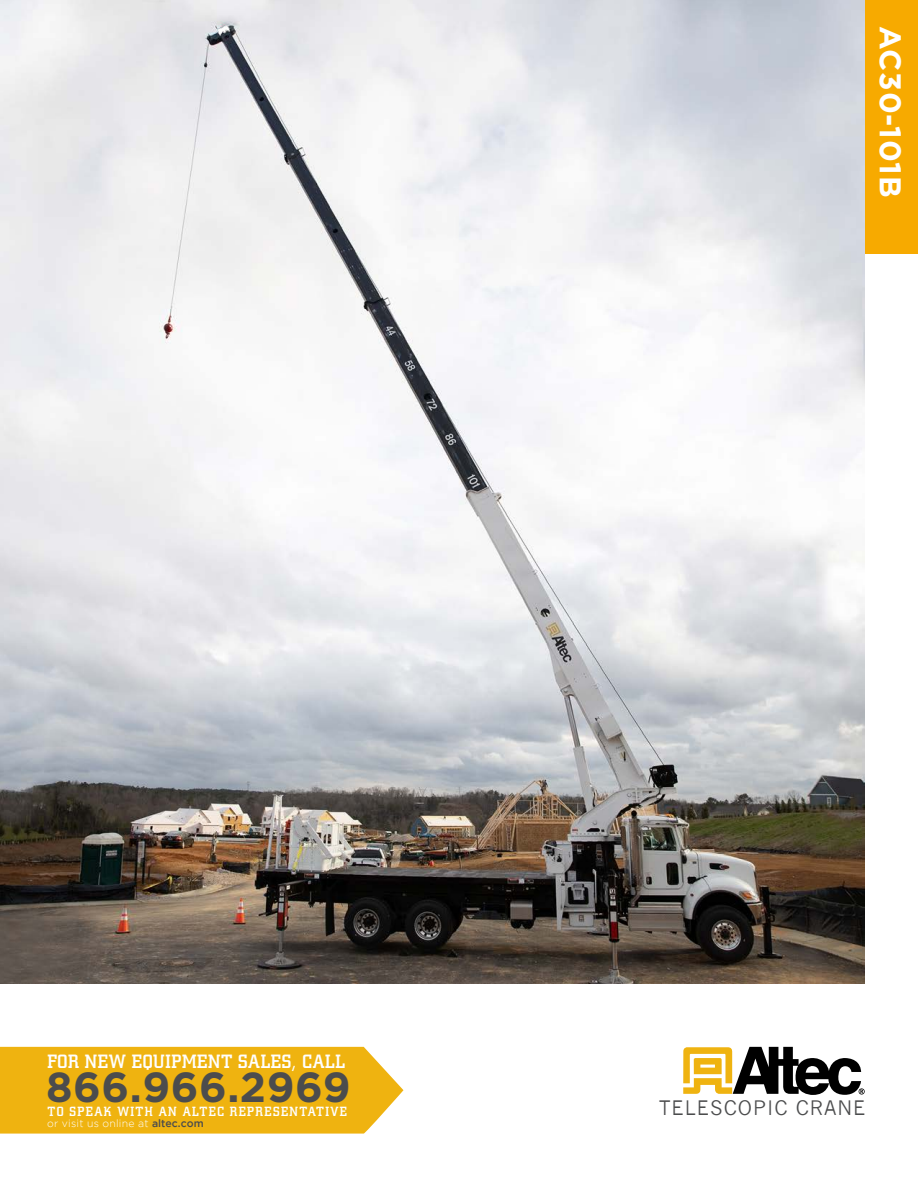
<style>
.page{position:relative;width:918px;height:1188px;background:#fff}
.page>*{position:absolute;margin:0;border:0;box-sizing:border-box;transform-origin:0 0}
.t1{font:700 42px "Gotham";letter-spacing:.015em;color:#4b4c4d}
.t2{font:700 30px "Gotham";letter-spacing:.025em;color:#fff}
.t3{font:500 19.5px "Square Slabserif 711 BT";letter-spacing:.03em;color:#fff}
.t4{font:19.5px "News Gothic";letter-spacing:.05em;color:#4b4c4d}
.t5{font:500 13.5px "Square Slabserif 711 BT";letter-spacing:.1em;color:#fff}
.t6{font:300 10.5px "Gotham";letter-spacing:.02em;color:#fff}
.s1{font-weight:500;color:#4b4c4d}
</style>
<div class="page">
<div style="left:834px;top:0;width:84px;height:254px;background:#f7aa00"></div>
<svg style="left:683px;top:1047px;width:182px;height:48px"></svg>
<div style="left:0;top:1047px;width:403px;height:87px;background:#efb310"></div>
<img style="left:0;top:0;width:865px;height:983px">
<p class="t2" style="left:910px;top:26px;width:173px;rotate:90deg">AC30-101B</p>
<p class="t3" style="left:47px;top:1050px;width:299px">FOR NEW EQUIPMENT SALES, CALL</p>
<p class="t1" style="left:46px;top:1059px;width:306px">866.966.2969</p>
<p class="t5" style="left:47px;top:1103px;width:301px">TO SPEAK WITH AN ALTEC REPRESENTATIVE</p>
<p class="t6" style="left:47px;top:1118px;width:158px">or visit us online at <span class="s1">altec.com</span></p>
<p class="t4" style="left:659px;top:1096px;width:208px">TELESCOPIC CRANE</p>
</div>
